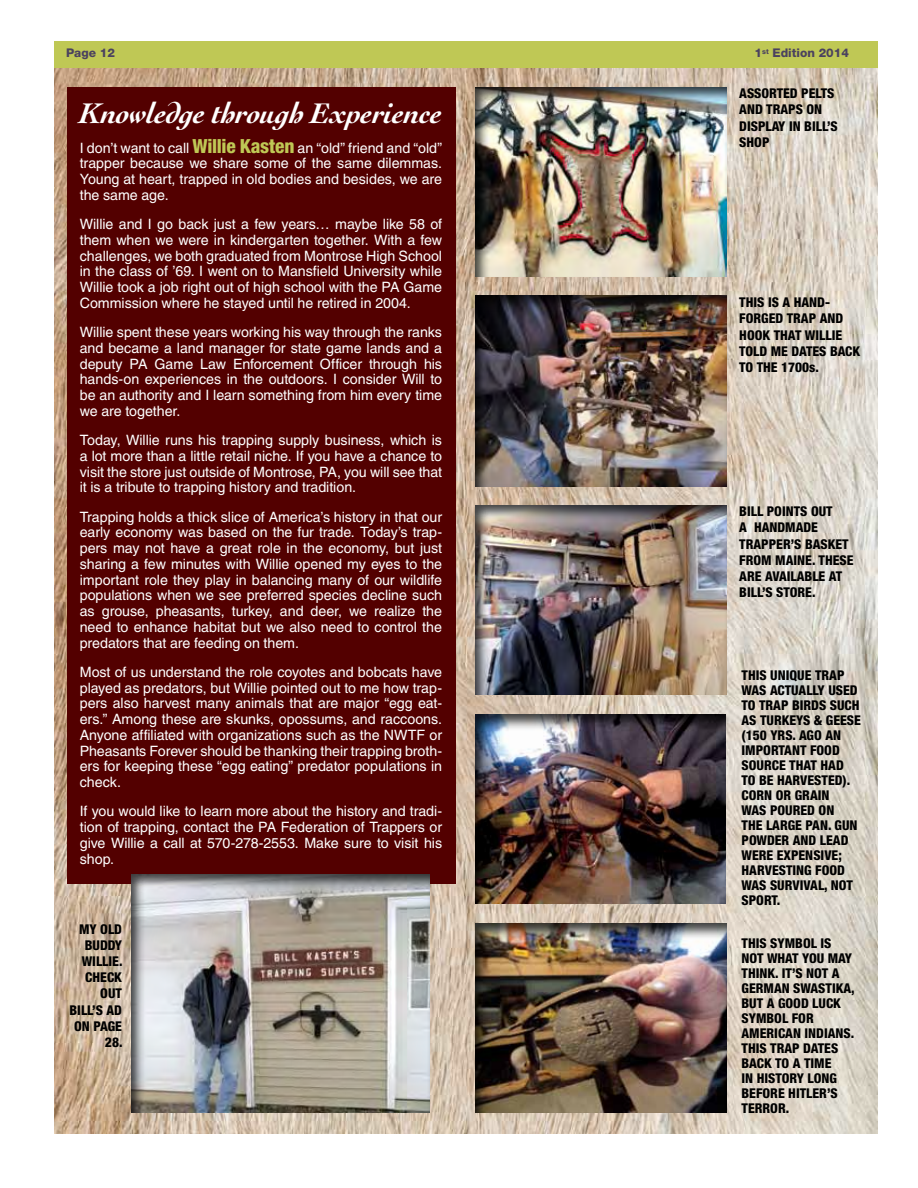
<style>
.page{position:relative;width:918px;height:1188px;background:#fff}
.page>*{position:absolute;margin:0;border:0;box-sizing:border-box;transform-origin:0 0}
.t1{font:italic 700 30px "Cochin LT Std";letter-spacing:-.01em;color:#fff}
.t2{font:14.25px/15.8px "Helvetica LT Std";color:#fff;text-align:justify}
.t3{font:800 condensed 13.5px/15px "Helvetica Neue LT Std";color:#000}
.t4{font:800 12px "Helvetica Neue LT Std";color:#4b425f}
.s1{font-family:"Helvetica Neue LT Std";font-weight:800;font-stretch:condensed;font-size:19.5px;color:#bfc855}
</style>
<div class="page">
<div style="left:54px;top:41px;width:824px;height:27px;background:#bfc855"></div>
<img style="left:54px;top:68px;width:823px;height:1066px">
<div style="left:68px;top:87px;width:388px;height:797px;background:#530000"></div>
<div style="left:132px;top:874px;width:300px;height:241px;background:#000;opacity:.75"></div>
<div style="left:474px;top:86px;width:255px;height:193px;background:#000;opacity:.75"></div>
<div style="left:476px;top:296px;width:253px;height:192px;background:#000;opacity:.75"></div>
<div style="left:474px;top:504px;width:255px;height:193px;background:#000;opacity:.75"></div>
<div style="left:475px;top:713px;width:253px;height:193px;background:#000;opacity:.75"></div>
<div style="left:476px;top:922px;width:253px;height:194px;background:#000;opacity:.75"></div>
<p class="t4" style="left:66px;top:46px;width:50px">Page 12</p>
<p class="t4" style="left:755px;top:46px;width:96px">1<sup>st</sup> Edition 2014</p>
<h1 class="t1" style="left:80px;top:96px;width:364px">Knowledge through Experience</h1>
<p class="t2" style="left:80px;top:140px;width:364px">I don’t want to call <span class="s1">WILLIE KASTEN</span> an “old” friend and “old” trapper because we share some of the same dilemmas.<br>Young at heart, trapped in old bodies and besides, we are the same age.</p>
<p class="t2" style="left:80px;top:216px;width:364px">Willie and I go back just a few years… maybe like 58 of them when we were in kindergarten together. With a few challenges, we both graduated from Montrose High School in the class of ’69. I went on to Mansfield U niversity while Willie took a job right out of high school with the PA Game Commission where he stayed until he retired in 2004.</p>
<p class="t2" style="left:80px;top:324px;width:364px">Willie spent these years working his way through the ranks and became a land manager for state game lands and a deputy PA Game Law Enforcement Officer through his hands-on experiences in the outdoors. I consider Will to be an authority and I learn something from him every time we are together.</p>
<p class="t2" style="left:80px;top:432px;width:364px">Today, Willie runs his trapping supply business, which is a lot more than a little retail niche. If you have a chance to visit the store just outside of Montrose, PA , you will see that it is a tribute to trapping history and tradition.</p>
<p class="t2" style="left:80px;top:509px;width:364px">Trapping holds a thick slice of America’s history in that our early economy was based on the fur trade. Today’s trap&shy;pers may not have a great role in the economy, but just sharing a few minutes with Willie opened my eyes to the important role they play in balancing many of our wildlife populations when we see preferred species decline such as grouse, pheasants, turkey, and deer, we realize the need to enhance habitat but we also need to control the predators that are feeding on them.</p>
<p class="t2" style="left:80px;top:664px;width:364px">Most of us understand the role coyotes and bobcats have played as predators, but Willie pointed out to me how trap&shy;pers also harvest many animals that are major “egg eat&shy;ers.” Among these are skunks, opossums, and raccoons.<br>Anyone affiliated with organizations such as the NWTF or Pheasants Forever should be thanking their trapping broth&shy;ers for keeping these “egg eating” predator populations in check.</p>
<p class="t2" style="left:80px;top:803px;width:364px">If you would like to learn more about the history and tradi&shy;tion of trapping, contact the PA Federation of Trappers or give Willie a call at 570-278-2553. M ake sure to visit his shop.</p>
<p class="t3" style="left:79px;top:921px;width:43px">MY OLD</p>
<p class="t3" style="left:85px;top:937px;width:7px">BUDDY</p>
<p class="t3" style="left:82px;top:954px;width:42px">WILLIE.</p>
<p class="t3" style="left:85px;top:970px;width:38px">CHECK</p>
<p class="t3" style="left:100px;top:986px;width:9px">OUT</p>
<p class="t3" style="left:70px;top:1002px;width:33px">BILL’SAD</p>
<p class="t3" style="left:74px;top:1018px;width:28px">ON PAGE</p>
<p class="t3" style="left:105px;top:1035px;width:19px">28.</p>
<p class="t3" style="left:739px;top:86px;width:16px">ASSORTED</p>
<p class="t3" style="left:801px;top:86px;width:28px">PE LTS</p>
<p class="t3" style="left:739px;top:102px;width:9px">AND</p>
<p class="t3" style="left:766px;top:102px;width:9px">TRAPS</p>
<p class="t3" style="left:739px;top:101px;width:96px;line-height:16.2px;text-indent:67px">ON<br>DISPLAY IN BILL’S<br>SHOP</p>
<p class="t3" style="left:739px;top:295px;width:20px">THISISA</p>
<p class="t3" style="left:794px;top:295px;width:38px">HAND-</p>
<p class="t3" style="left:739px;top:311px;width:9px">FORGED</p>
<p class="t3" style="left:787px;top:311px;width:9px">TRAP</p>
<p class="t3" style="left:739px;top:310px;width:104px;line-height:16.2px;text-indent:81px">AND<br>HOOK THAT WILLIE<br>TOLD ME DAT</p>
<p class="t3" style="left:813px;top:343px;width:15px">ESBAC</p>
<p class="t3" style="left:853px;top:343px;width:9px">K</p>
<p class="t3" style="left:739px;top:360px;width:26px">TO THE</p>
<p class="t3" style="left:781px;top:360px;width:39px">1700S.</p>
<p class="t3" style="left:739px;top:503px;width:92px;line-height:16.2px">BILL POINTS OUT<br>A HANDMADE<br>TRAPPER’SBAS</p>
<p class="t3" style="left:828px;top:536px;width:19px">KET</p>
<p class="t3" style="left:739px;top:552px;width:116px;line-height:16.2px;text-indent:58px">NE. THESE<br>ARE AVAI LAB LE AT<br>BILL’SST</p>
<p class="t3" style="left:739px;top:552px;width:40px">FROM MAI</p>
<p class="t3" style="left:790px;top:585px;width:27px">ORE.</p>
<p class="t3" style="left:742px;top:668px;width:105px">THIS UNIQUE TRAP<br>WAS</p>
<p class="t3" style="left:742px;top:683px;width:95px;text-indent:65px">LLY USED<br>TO TRAP BI RDSS</p>
<p class="t3" style="left:770px;top:683px;width:9px">ACTUA</p>
<p class="t3" style="left:837px;top:698px;width:24px">UCH</p>
<p class="t3" style="left:742px;top:713px;width:8px">AST</p>
<p class="t3" style="left:742px;top:713px;width:121px;text-indent:25px">URKEYS &amp; GEESE (150 YRS. AGO</p>
<p class="t3" style="left:742px;top:728px;width:96px;text-indent:84px">AN<br>IMPORTA NTFOOD<br>SOURCE</p>
<p class="t3" style="left:789px;top:758px;width:8px">THAT</p>
<p class="t3" style="left:821px;top:758px;width:9px">HAD</p>
<p class="t3" style="left:742px;top:773px;width:44px">TO BEHARVESTED</p>
<p class="t3" style="left:843px;top:773px;width:9px">).</p>
<p class="t3" style="left:742px;top:788px;width:90px">CORN OR GRAIN<br>WAS</p>
<p class="t3" style="left:770px;top:803px;width:9px">POURED</p>
<p class="t3" style="left:819px;top:803px;width:9px">ON</p>
<p class="t3" style="left:742px;top:818px;width:8px">THE</p>
<p class="t3" style="left:766px;top:818px;width:15px">LARGE</p>
<p class="t3" style="left:806px;top:818px;width:45px">PAN. GUN</p>
<p class="t3" style="left:742px;top:833px;width:4px">POWDER</p>
<p class="t3" style="left:793px;top:833px;width:9px">AND</p>
<p class="t3" style="left:742px;top:833px;width:102px;text-indent:78px">LEAD<br>WERE EXPENSIVE;<br>HARVESTI NG FOOD<br>WASS</p>
<p class="t3" style="left:777px;top:878px;width:74px">URVIVAL, NOT</p>
<p class="t3" style="left:742px;top:893px;width:7px">SPORT</p>
<p class="t3" style="left:777px;top:893px;width:5px">.</p>
<p class="t3" style="left:742px;top:936px;width:81px">THISSYMBOL IS<br>NOT</p>
<p class="t3" style="left:767px;top:951px;width:9px">WHAT</p>
<p class="t3" style="left:802px;top:951px;width:9px">YOU</p>
<p class="t3" style="left:828px;top:951px;width:9px">MAY</p>
<p class="t3" style="left:742px;top:966px;width:86px">THINK. IT’S NOTA<br>GERMAN SWASTI</p>
<p class="t3" style="left:742px;top:981px;width:115px;text-indent:94px">KA,<br>BUTA GOOD LUCK<br>SYMBO</p>
<p class="t3" style="left:742px;top:1011px;width:114px;text-indent:40px">L FOR<br>AMERICAN INDIANS.<br>THISTRAP DAT</p>
<p class="t3" style="left:824px;top:1041px;width:12px">ES</p>
<p class="t3" style="left:742px;top:1056px;width:54px">BACK TO ATI</p>
<p class="t3" style="left:742px;top:1056px;width:97px;text-indent:73px">ME<br>IN HISTORY LONG<br>BEFORE HITLER’S<br>TERROR</p>
<p class="t3" style="left:786px;top:1101px;width:5px">.</p>
</div>
